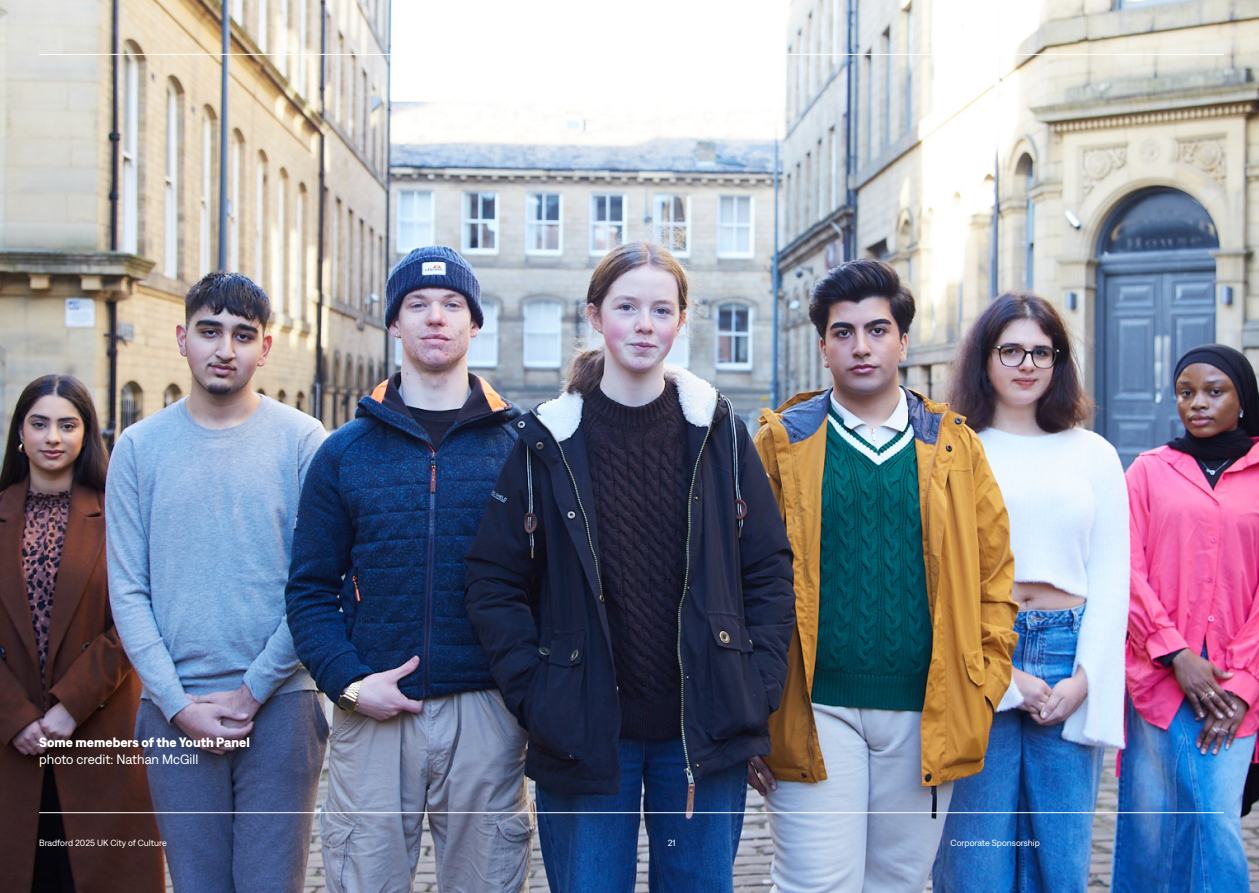
<style>
.page{position:relative;width:1259px;height:893px;background:#fff}
.page>*{position:absolute;margin:0;border:0;box-sizing:border-box;transform-origin:0 0}
.t1{font:700 13.5px "Denim INK";color:#fff}
.t2{font:13.5px "Denim INK";color:#fff}
.t3{font:9px "Denim INK";color:#fff}
</style>
<div class="page">
<img style="left:0;top:0;width:1259px;height:893px">
<hr style="left:39px;top:812px;width:1185px;height:1px;background:#fff">
<hr style="left:39px;top:54px;width:1185px;height:1px;background:#fff">
<h1 class="t1" style="left:39px;top:732px;width:212px">Some memebers of the Youth Panel</h1>
<h1 class="t2" style="left:39px;top:749px;width:161px">photo credit: Nathan McGill</h1>
<p class="t3" style="left:39px;top:836px;width:129px">Bradford 2025 UK City of Culture</p>
<p class="t3" style="left:668px;top:836px;width:9px">21</p>
<p class="t3" style="left:950px;top:836px;width:91px">Corporate Sponsorship</p>
</div>
